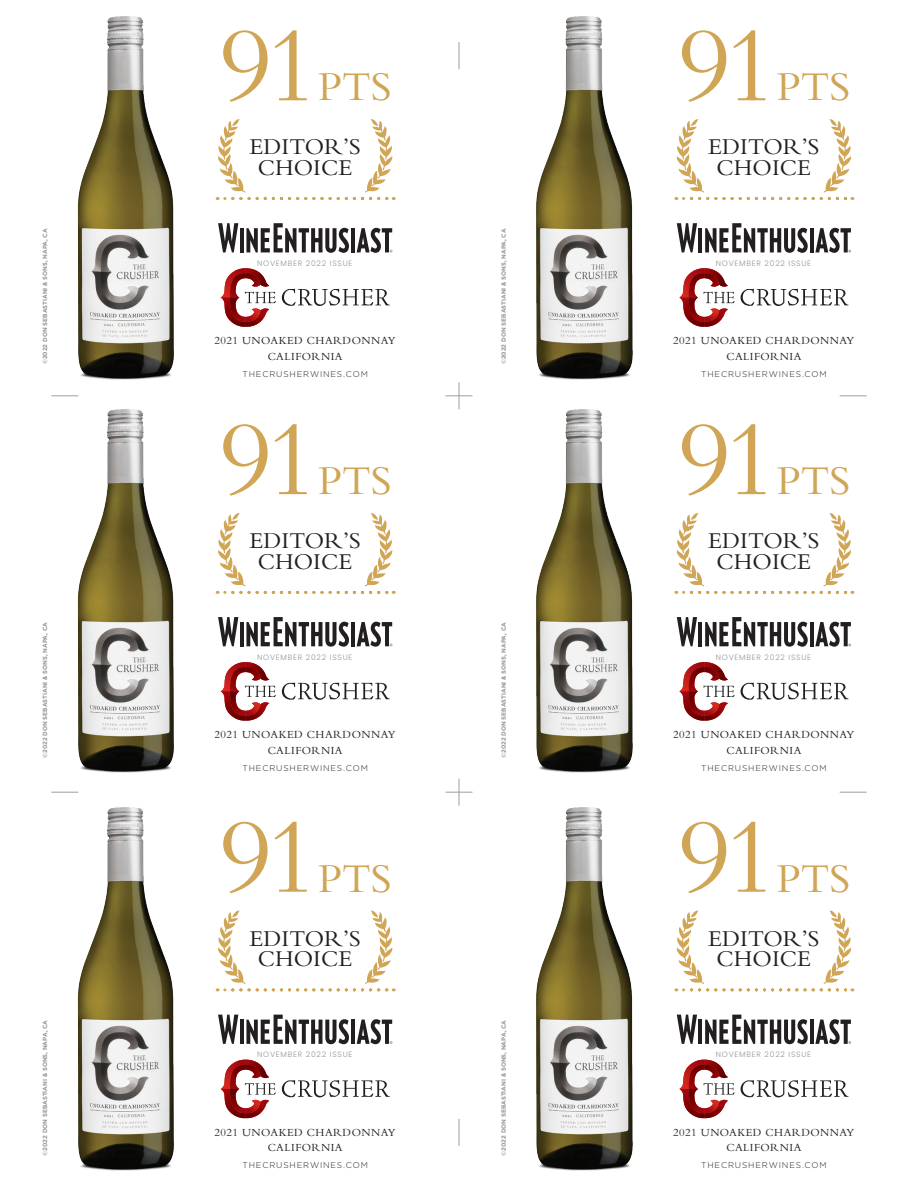
<style>
.page{position:relative;width:918px;height:1188px;background:#fff}
.page>*{position:absolute;margin:0;border:0;box-sizing:border-box;transform-origin:0 0}
.t1{font:109.8px "Bembo Std";letter-spacing:-.07em;color:#d0a556}
.t2{font:42.6px "Bembo Std";color:#d0a556}
.t3{font:23.7px/20.7px "Bembo Std";color:#231f20;text-align:center}
.t4{font:11.25px/15.1px "Bembo Std";letter-spacing:.04em;color:#231f20;text-align:center}
.t5{font:300 8.25px "Gotham";letter-spacing:.105em;color:#231f20}
.t6{font:300 7.65px "Poppins";letter-spacing:.1em;color:#939598}
.t7{font:700 6px "Gotham";color:#939598}
</style>
<div class="page">
<img style="left:51px;top:16px;width:123px;height:757px">
<svg style="left:218px;top:223px;width:20px;height:29px"></svg>
<hr style="left:240px;top:228px;width:4px;height:24px;background:#231f20">
<svg style="left:246px;top:223px;width:103px;height:30px"></svg>
<hr style="left:351px;top:228px;width:4px;height:24px;background:#231f20">
<svg style="left:357px;top:228px;width:35px;height:25px"></svg>
<svg style="left:282px;top:289px;width:108px;height:17px"></svg>
<svg style="left:221px;top:268px;width:55px;height:59px"></svg>
<svg style="left:217px;top:119px;width:177px;height:81px"></svg>
<img style="left:536px;top:16px;width:97px;height:757px">
<svg style="left:677px;top:223px;width:20px;height:29px"></svg>
<hr style="left:698px;top:228px;width:4px;height:24px;background:#231f20">
<svg style="left:705px;top:223px;width:103px;height:30px"></svg>
<hr style="left:810px;top:228px;width:4px;height:24px;background:#231f20">
<svg style="left:815px;top:228px;width:36px;height:25px"></svg>
<svg style="left:741px;top:289px;width:107px;height:17px"></svg>
<svg style="left:679px;top:268px;width:56px;height:59px"></svg>
<svg style="left:676px;top:119px;width:177px;height:81px"></svg>
<svg style="left:218px;top:617px;width:20px;height:29px"></svg>
<hr style="left:240px;top:622px;width:4px;height:24px;background:#231f20">
<svg style="left:246px;top:617px;width:103px;height:30px"></svg>
<hr style="left:351px;top:622px;width:4px;height:24px;background:#231f20">
<svg style="left:357px;top:622px;width:35px;height:25px"></svg>
<svg style="left:282px;top:682px;width:108px;height:18px"></svg>
<svg style="left:221px;top:662px;width:55px;height:59px"></svg>
<svg style="left:217px;top:513px;width:177px;height:81px"></svg>
<svg style="left:677px;top:617px;width:20px;height:29px"></svg>
<hr style="left:698px;top:622px;width:4px;height:24px;background:#231f20">
<svg style="left:705px;top:617px;width:103px;height:30px"></svg>
<hr style="left:810px;top:622px;width:4px;height:24px;background:#231f20">
<svg style="left:815px;top:622px;width:36px;height:25px"></svg>
<svg style="left:741px;top:682px;width:107px;height:18px"></svg>
<svg style="left:679px;top:662px;width:56px;height:59px"></svg>
<svg style="left:676px;top:513px;width:177px;height:81px"></svg>
<img style="left:77px;top:792px;width:97px;height:379px">
<svg style="left:218px;top:1015px;width:20px;height:29px"></svg>
<hr style="left:240px;top:1020px;width:4px;height:24px;background:#231f20">
<svg style="left:246px;top:1015px;width:103px;height:29px"></svg>
<hr style="left:351px;top:1020px;width:4px;height:24px;background:#231f20">
<svg style="left:357px;top:1019px;width:35px;height:25px"></svg>
<svg style="left:282px;top:1080px;width:108px;height:17px"></svg>
<svg style="left:221px;top:1060px;width:55px;height:58px"></svg>
<svg style="left:217px;top:911px;width:177px;height:80px"></svg>
<img style="left:536px;top:807px;width:97px;height:364px">
<svg style="left:677px;top:1015px;width:20px;height:29px"></svg>
<hr style="left:698px;top:1020px;width:4px;height:24px;background:#231f20">
<svg style="left:705px;top:1015px;width:103px;height:29px"></svg>
<hr style="left:810px;top:1020px;width:4px;height:24px;background:#231f20">
<svg style="left:815px;top:1019px;width:36px;height:25px"></svg>
<svg style="left:741px;top:1080px;width:107px;height:17px"></svg>
<svg style="left:679px;top:1060px;width:56px;height:58px"></svg>
<svg style="left:676px;top:911px;width:177px;height:80px"></svg>
<svg style="left:840px;top:792px;width:27px;height:1px"></svg>
<svg style="left:51px;top:792px;width:27px;height:1px"></svg>
<svg style="left:446px;top:779px;width:26px;height:27px"></svg>
<svg style="left:459px;top:1119px;width:1px;height:27px"></svg>
<svg style="left:840px;top:396px;width:27px;height:1px"></svg>
<svg style="left:51px;top:396px;width:27px;height:1px"></svg>
<svg style="left:446px;top:382px;width:26px;height:27px"></svg>
<svg style="left:459px;top:42px;width:1px;height:27px"></svg>
<p class="t7" style="left:41px;top:364px;width:137px;rotate:-90deg">©2022 DON SEBASTIANI &amp; SONS, NAPA, CA</p>
<p class="t7" style="left:41px;top:758px;width:137px;rotate:-90deg">©2022 DON SEBASTIANI &amp; SONS, NAPA, CA</p>
<p class="t7" style="left:41px;top:1156px;width:137px;rotate:-90deg">©2022 DON SEBASTIANI &amp; SONS, NAPA, CA</p>
<h1 class="t1" style="left:219px;top:2px;width:101px">91</h1>
<h2 class="t2" style="left:318px;top:62px;width:75px">PTS</h2>
<h3 class="t3" style="left:250px;top:136px;width:113px">EDITOR’S<br>CHOICE</h3>
<p class="t6" style="left:257px;top:259px;width:97px">NOVEMBER 2022 ISSUE</p>
<h3 class="t4" style="left:215px;top:333px;width:183px">2021 UNOAKED CHARDONNAY<br>CALIFORNIA</h3>
<h3 class="t5" style="left:242px;top:369px;width:127px">THECRUSHERWINES.COM</h3>
<h1 class="t1" style="left:219px;top:396px;width:101px">91</h1>
<h2 class="t2" style="left:318px;top:456px;width:75px">PTS</h2>
<h3 class="t3" style="left:250px;top:530px;width:113px">EDITOR’S<br>CHOICE</h3>
<p class="t6" style="left:257px;top:653px;width:97px">NOVEMBER 2022 ISSUE</p>
<h3 class="t4" style="left:215px;top:727px;width:183px">2021 UNOAKED CHARDONNAY<br>CALIFORNIA</h3>
<h3 class="t5" style="left:242px;top:763px;width:127px">THECRUSHERWINES.COM</h3>
<h1 class="t1" style="left:219px;top:793px;width:101px">91</h1>
<h2 class="t2" style="left:318px;top:853px;width:75px">PTS</h2>
<h3 class="t3" style="left:250px;top:927px;width:113px">EDITOR’S<br>CHOICE</h3>
<p class="t6" style="left:257px;top:1050px;width:97px">NOVEMBER 2022 ISSUE</p>
<h3 class="t4" style="left:215px;top:1125px;width:183px">2021 UNOAKED CHARDONNAY<br>CALIFORNIA</h3>
<h3 class="t5" style="left:242px;top:1161px;width:127px">THECRUSHERWINES.COM</h3>
<p class="t7" style="left:500px;top:364px;width:137px;rotate:-90deg">©2022 DON SEBASTIANI &amp; SONS, NAPA, CA</p>
<p class="t7" style="left:500px;top:758px;width:137px;rotate:-90deg">©2022 DON SEBASTIANI &amp; SONS, NAPA, CA</p>
<p class="t7" style="left:500px;top:1156px;width:137px;rotate:-90deg">©2022 DON SEBASTIANI &amp; SONS, NAPA, CA</p>
<h1 class="t1" style="left:677px;top:2px;width:101px">91</h1>
<h2 class="t2" style="left:777px;top:62px;width:75px">PTS</h2>
<h3 class="t3" style="left:708px;top:136px;width:113px">EDITOR’S<br>CHOICE</h3>
<p class="t6" style="left:716px;top:259px;width:97px">NOVEMBER 2022 ISSUE</p>
<h3 class="t4" style="left:673px;top:333px;width:183px">2021 UNOAKED CHARDONNAY<br>CALIFORNIA</h3>
<h3 class="t5" style="left:701px;top:369px;width:127px">THECRUSHERWINES.COM</h3>
<h1 class="t1" style="left:677px;top:396px;width:101px">91</h1>
<h2 class="t2" style="left:777px;top:456px;width:75px">PTS</h2>
<h3 class="t3" style="left:708px;top:530px;width:113px">EDITOR’S<br>CHOICE</h3>
<p class="t6" style="left:716px;top:653px;width:97px">NOVEMBER 2022 ISSUE</p>
<h3 class="t4" style="left:673px;top:727px;width:183px">2021 UNOAKED CHARDONNAY<br>CALIFORNIA</h3>
<h3 class="t5" style="left:701px;top:763px;width:127px">THECRUSHERWINES.COM</h3>
<h1 class="t1" style="left:677px;top:793px;width:101px">91</h1>
<h2 class="t2" style="left:777px;top:853px;width:75px">PTS</h2>
<h3 class="t3" style="left:708px;top:927px;width:113px">EDITOR’S<br>CHOICE</h3>
<p class="t6" style="left:716px;top:1050px;width:97px">NOVEMBER 2022 ISSUE</p>
<h3 class="t4" style="left:673px;top:1125px;width:183px">2021 UNOAKED CHARDONNAY<br>CALIFORNIA</h3>
<h3 class="t5" style="left:701px;top:1161px;width:127px">THECRUSHERWINES.COM</h3>
</div>
